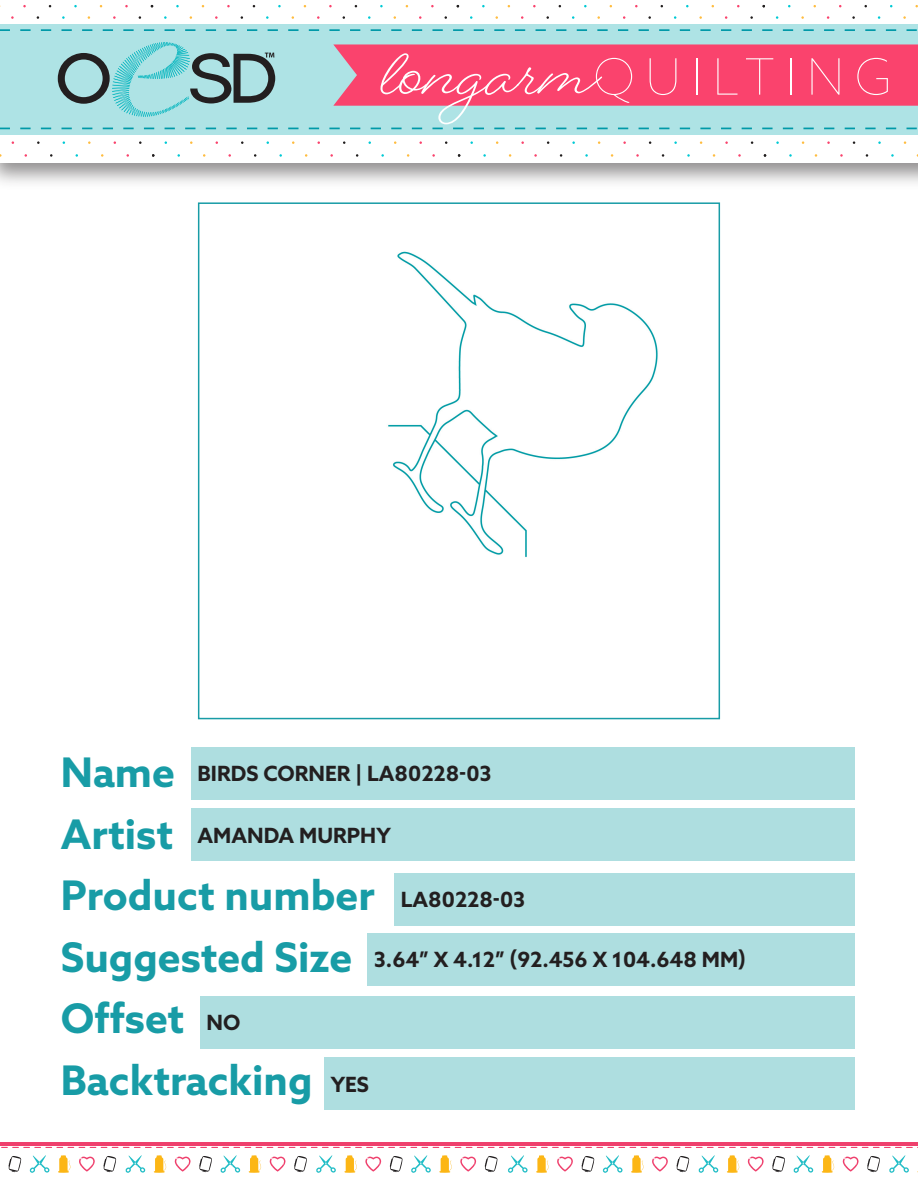
<style>
.page{position:relative;width:918px;height:1188px;background:#fff}
.page>*{position:absolute;margin:0;border:0;box-sizing:border-box;transform-origin:0 0}
.t1{font:100 50.25px "Azo Sans";letter-spacing:.2em;color:#fff}
.t2{font:700 40.8px/61.5px "Azo Sans";color:#189ca6}
.t3{font:700 21px "Azo Sans";color:#231f20}
</style>
<div class="page">
<img style="left:388px;top:251px;width:270px;height:306px">
<div style="left:198px;top:202px;width:522px;height:517px;border:2px solid #189ca6"></div>
<div style="left:0;top:24px;width:918px;height:110px;background:#aee3e5"></div>
<svg style="left:0;top:29px;width:917px;height:2px"></svg>
<svg style="left:0;top:128px;width:330px;height:2px"></svg>
<svg style="left:57px;top:42px;width:219px;height:75px"></svg>
<svg style="left:330px;top:44px;width:588px;height:86px"></svg>
<svg style="left:8px;top:1156px;width:13px;height:16px"></svg>
<svg style="left:58px;top:1155px;width:13px;height:18px"></svg>
<svg style="left:79px;top:1157px;width:16px;height:15px"></svg>
<svg style="left:30px;top:1155px;width:19px;height:18px"></svg>
<svg style="left:103px;top:1156px;width:13px;height:16px"></svg>
<svg style="left:154px;top:1155px;width:12px;height:18px"></svg>
<svg style="left:175px;top:1157px;width:16px;height:15px"></svg>
<svg style="left:126px;top:1155px;width:19px;height:18px"></svg>
<svg style="left:199px;top:1156px;width:13px;height:16px"></svg>
<svg style="left:248px;top:1155px;width:13px;height:18px"></svg>
<svg style="left:270px;top:1157px;width:16px;height:15px"></svg>
<svg style="left:221px;top:1155px;width:19px;height:18px"></svg>
<svg style="left:294px;top:1156px;width:13px;height:16px"></svg>
<svg style="left:344px;top:1155px;width:13px;height:18px"></svg>
<svg style="left:365px;top:1157px;width:16px;height:15px"></svg>
<svg style="left:316px;top:1155px;width:20px;height:18px"></svg>
<svg style="left:390px;top:1156px;width:13px;height:16px"></svg>
<svg style="left:439px;top:1155px;width:13px;height:18px"></svg>
<svg style="left:460px;top:1157px;width:16px;height:15px"></svg>
<svg style="left:411px;top:1155px;width:20px;height:18px"></svg>
<svg style="left:485px;top:1156px;width:13px;height:16px"></svg>
<hr style="left:0;top:1142px;width:502px;height:3px;background:#ef406d">
<svg style="left:1px;top:1147px;width:494px;height:1px"></svg>
<svg style="left:536px;top:1155px;width:13px;height:18px"></svg>
<svg style="left:557px;top:1157px;width:16px;height:15px"></svg>
<svg style="left:508px;top:1155px;width:20px;height:18px"></svg>
<svg style="left:581px;top:1156px;width:13px;height:16px"></svg>
<svg style="left:631px;top:1155px;width:13px;height:18px"></svg>
<svg style="left:652px;top:1157px;width:16px;height:15px"></svg>
<svg style="left:603px;top:1155px;width:20px;height:18px"></svg>
<svg style="left:676px;top:1156px;width:13px;height:16px"></svg>
<svg style="left:727px;top:1155px;width:12px;height:18px"></svg>
<svg style="left:748px;top:1157px;width:16px;height:15px"></svg>
<svg style="left:699px;top:1155px;width:19px;height:18px"></svg>
<svg style="left:772px;top:1156px;width:13px;height:16px"></svg>
<svg style="left:822px;top:1155px;width:12px;height:18px"></svg>
<svg style="left:843px;top:1157px;width:16px;height:15px"></svg>
<svg style="left:794px;top:1155px;width:19px;height:18px"></svg>
<svg style="left:867px;top:1156px;width:13px;height:16px"></svg>
<svg style="left:889px;top:1155px;width:20px;height:18px"></svg>
<hr style="left:500px;top:1142px;width:418px;height:3px;background:#ef406d">
<svg style="left:499px;top:1147px;width:419px;height:1px"></svg>
<div style="left:191px;top:747px;width:664px;height:53px;background:#aedee0"></div>
<div style="left:191px;top:808px;width:664px;height:53px;background:#aedee0"></div>
<div style="left:394px;top:873px;width:461px;height:52px;background:#aedee0"></div>
<div style="left:367px;top:933px;width:488px;height:52px;background:#aedee0"></div>
<div style="left:200px;top:996px;width:655px;height:52px;background:#aedee0"></div>
<div style="left:324px;top:1057px;width:531px;height:53px;background:#aedee0"></div>
<h1 class="t1" style="left:593px;top:45px;width:300px">QUILTING</h1>
<h2 class="t2" style="left:61px;top:741px;width:315px">Name<br>Artist<br>Product number<br>Suggested Size<br>Offset<br>Backtracking</h2>
<p class="t3" style="left:198px;top:760px;width:296px">BIRDS CORNER | LA80228-03</p>
<p class="t3" style="left:198px;top:822px;width:195px">AMANDA MURPHY</p>
<p class="t3" style="left:401px;top:886px;width:126px">LA80228-03</p>
<p class="t3" style="left:374px;top:946px;width:374px">3.64” X 4.12” (92.456 X 104.648 MM)</p>
<p class="t3" style="left:207px;top:1009px;width:35px">NO</p>
<p class="t3" style="left:331px;top:1070px;width:40px">YES</p>
</div>
